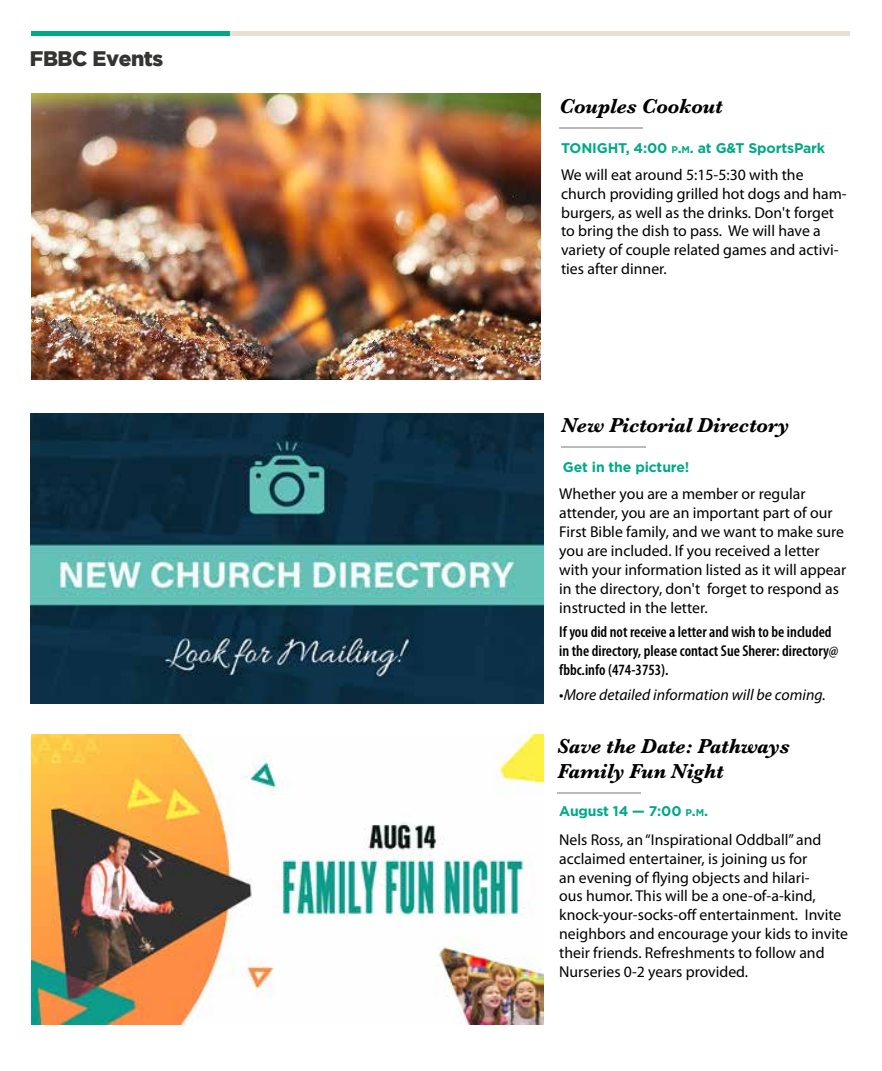
<style>
.page{position:relative;width:882px;height:1071px;background:#fff}
.page>*{position:absolute;margin:0;border:0;box-sizing:border-box;transform-origin:0 0}
.t1{font:italic 700 21px/25.2px "Baskerville";letter-spacing:-.01em;color:#000}
.t2{font:900 21px "Gotham";letter-spacing:-.02em;color:#343433}
.t3{font:15.75px/18.9px "Myriad Pro";color:#000}
.t4{font:600 condensed 15.75px/18.9px "Myriad Pro";color:#000}
.t5{font:italic 15.75px "Myriad Pro";color:#000}
.t6{font:700 14px "Gotham";letter-spacing:-.01em;color:#00a988}
.s1{font-size:9.8px}
.s2{font-style:inherit}
.s3{font-style:normal}
</style>
<div class="page">
<hr style="left:32px;top:32px;width:199px;height:4px;background:#00a988">
<hr style="left:231px;top:32px;width:619px;height:4px;background:#e8e0d5">
<hr style="left:557px;top:792px;width:84px;height:2px;background:#bbbaba">
<hr style="left:559px;top:127px;width:84px;height:2px;background:#bbbaba">
<img style="left:32px;top:94px;width:508px;height:286px">
<hr style="left:561px;top:446px;width:84px;height:2px;background:#bbbaba">
<img style="left:31px;top:414px;width:512px;height:289px">
<img style="left:32px;top:735px;width:512px;height:289px">
<h1 class="t2" style="left:30px;top:47px;width:135px">FBBC Events</h1>
<h1 class="t1" style="left:559px;top:94px;width:165px">Couples Cookout</h1>
<p class="t6" style="left:561px;top:140px;width:266px">TONIGHT, 4:00 <span class="s1">p</span><span class="s2">.</span><span class="s1">m</span>. at G&amp;T SportsPark</p>
<p class="t3" style="left:561px;top:165px;width:287px">We will eat around 5:15-5:30 with the church providing grilled hot dogs and ham&shy;burgers, as well as the drinks. Don't forget to bring the dish to pass. We will have a variety of couple related games and activi&shy;ties after dinner.</p>
<h1 class="t1" style="left:561px;top:413px;width:229px">New Pictorial Directory</h1>
<p class="t6" style="left:563px;top:459px;width:128px">Get in the picture!</p>
<p class="t3" style="left:559px;top:484px;width:289px">Whether you are a member or regular attender, you are an important part of our First Bible family, and we want to make sure you are included. If you received a letter with your information listed as it will appear in the directory, don't forget to respond as instructed in the letter.</p>
<p class="t4" style="left:559px;top:622px;width:281px">If you did not receive a letter and wish to be included in the directory, please contact Sue Sherer: directory@ fbbc.info (474-3753).</p>
<p class="t5" style="left:559px;top:685px;width:268px"><span class="s3">•</span>More detailed information will be coming.</p>
<h1 class="t1" style="left:557px;top:734px;width:234px">Save the Date: Pathways<br>Family Fun Night</h1>
<p class="t6" style="left:559px;top:803px;width:150px">August 14 — 7:00 <span class="s1">p</span><span class="s2">.</span><span class="s1">m</span>.</p>
<p class="t3" style="left:559px;top:830px;width:290px">Nels Ross, an “Inspirational Oddball” and acclaimed entertainer, is joining us for<br>an evening of flying objects and hilari-<br>ous humor. This will be a one-of-a-kind, knock-your-socks-off entertainment. Invite neighbors and encourage your kids to invite their friends. Refreshments to follow and Nurseries 0-2 years provided.</p>
</div>
